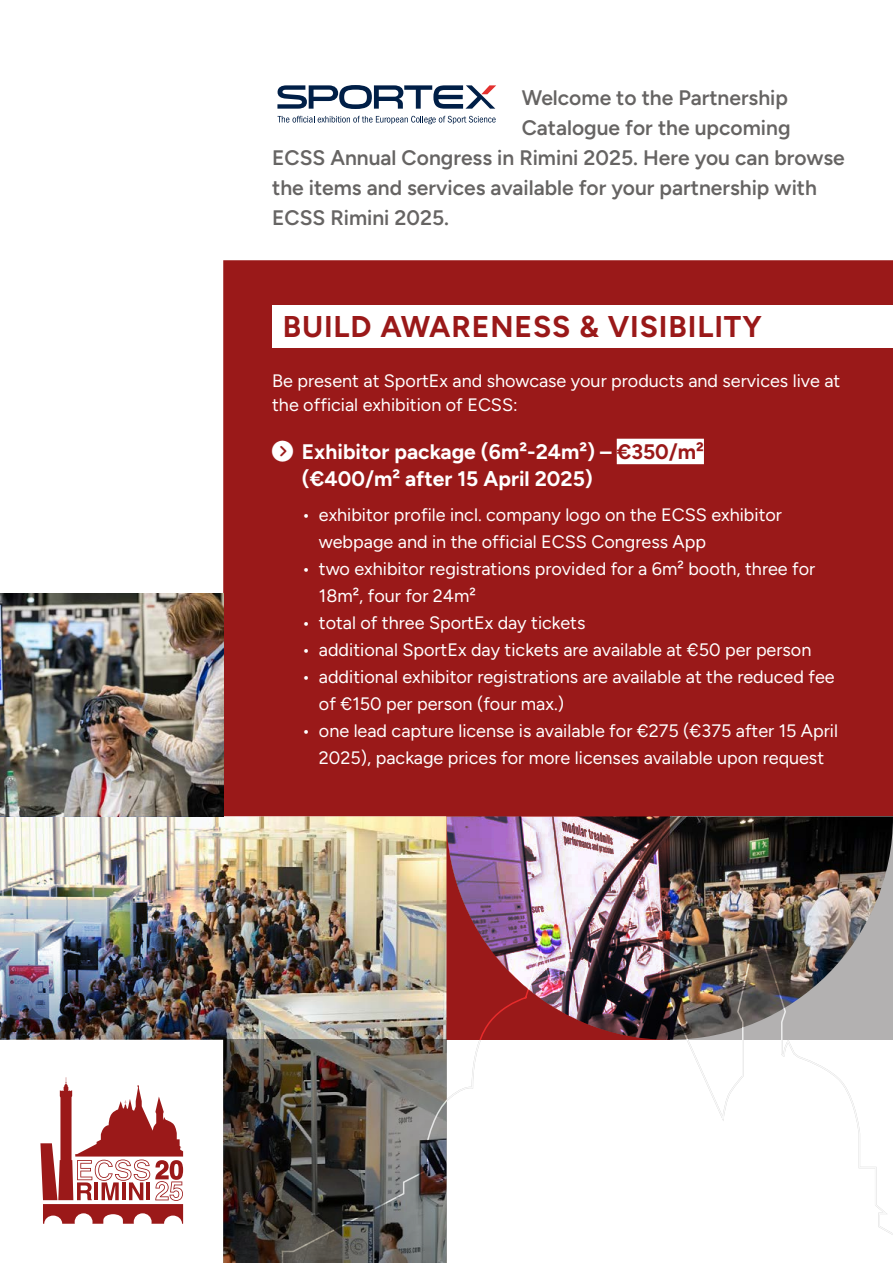
<style>
.page{position:relative;width:893px;height:1263px;background:#fff}
.page>*{position:absolute;margin:0;border:0;box-sizing:border-box;transform-origin:0 0}
.t1{font:700 30px "Figtree";letter-spacing:.03em;color:#9a1919}
.t2{font:600 21px "Figtree";color:#666463}
.t3{font:700 21px/27px "Figtree";color:#fff}
.t4{font:18px/27px "Figtree";color:#fff}
.s1{color:#9a1919}
</style>
<div class="page">
<div style="left:224px;top:261px;width:668px;height:555px;background:#9a1919"></div>
<div style="left:272px;top:305px;width:621px;height:43px;background:#fff"></div>
<svg style="left:277px;top:85px;width:219px;height:24px"></svg>
<svg style="left:277px;top:116px;width:219px;height:8px"></svg>
<div style="left:617px;top:439px;width:87px;height:25px;background:#fff"></div>
<img style="left:670px;top:816px;width:223px;height:43px">
<img style="left:446px;top:816px;width:224px;height:43px">
<img style="left:40px;top:816px;width:406px;height:408px">
<img style="left:0;top:593px;width:223px;height:223px">
<img style="left:0;top:816px;width:223px;height:224px">
<svg style="left:223px;top:1040px;width:58px;height:223px"></svg>
<img style="left:281px;top:859px;width:612px;height:404px">
<p class="t2" style="left:522px;top:85px;width:268px">Welcome to the Partnership</p>
<p class="t2" style="left:522px;top:115px;width:270px">Catalogue for the upcoming</p>
<p class="t2" style="left:272px;top:145px;width:574px">ECSS Annual Congress in Rimini 2025. Here you can browse</p>
<p class="t2" style="left:272px;top:175px;width:546px">the items and services available for your partnership with</p>
<p class="t2" style="left:272px;top:205px;width:178px">ECSS Rimini 2025.</p>
<h1 class="t1" style="left:283px;top:309px;width:480px">BUILD AWARENESS &amp; VISIBILITY</h1>
<p class="t4" style="left:272px;top:368px;width:570px;line-height:24px">Be present at SportEx and showcase your products and services live at the official exhibition of ECSS:</p>
<p class="t3" style="left:302px;top:438px;width:404px">Exhibitor package (6m²-24m²) – <span class="s1">€350/m² </span>(€400/m² after 15 April 2025)</p>
<p class="t4" style="left:319px;top:502px;width:464px;text-indent:-17px">• exhibitor profile incl. company logo on the ECSS exhibitor webpage and in the official ECSS Congress App</p>
<p class="t4" style="left:319px;top:556px;width:498px;text-indent:-17px">• two exhibitor registrations provided for a 6m² booth, three for<br>18m², four for 24m²</p>
<p class="t4" style="left:302px;top:610px;width:285px">• total of three SportEx day tickets</p>
<p class="t4" style="left:302px;top:637px;width:511px">• additional SportEx day tickets are available at €50 per person</p>
<p class="t4" style="left:319px;top:664px;width:517px;text-indent:-17px">• additional exhibitor registrations are available at the reduced fee of €150 per person (four max.)</p>
<p class="t4" style="left:302px;top:718px;width:538px;text-align:center">• one lead capture license is available for €275 (€375 after 15 April<br>2025), package prices for more licenses available upon request</p>
</div>
